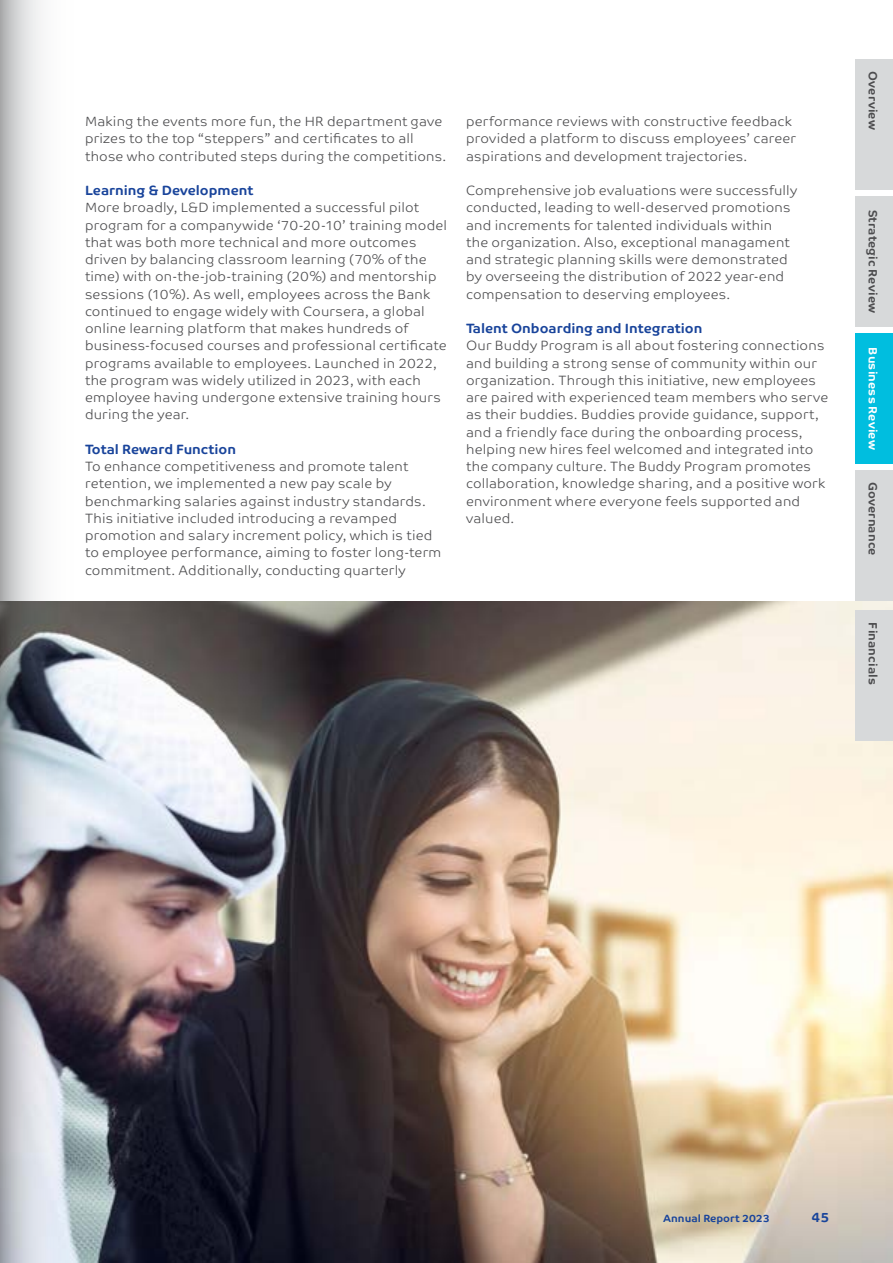
<style>
.page{position:relative;width:893px;height:1263px;background:#fff}
.page>*{position:absolute;margin:0;border:0;box-sizing:border-box;transform-origin:0 0}
.t1{font:300 13.5px/17.2px "Co Text";letter-spacing:.015em;color:#4d4d4f}
.t2{font:700 13.5px "Co Text";color:#19449b}
.t3{font:700 12px "Co Text";letter-spacing:.01em;color:#4d4d4f}
.t4{font:700 12px "Co Text";letter-spacing:.01em;color:#fff}
.t5{font:700 10.5px "Co Text";color:#19449b}
</style>
<div class="page">
<img style="left:108px;top:602px;width:785px;height:661px">
<div style="left:855px;top:60px;width:38px;height:130px;background:#d7d9da"></div>
<div style="left:855px;top:196px;width:38px;height:131px;background:#d7d9da"></div>
<div style="left:855px;top:333px;width:38px;height:131px;background:#00bedf"></div>
<div style="left:855px;top:470px;width:38px;height:130px;background:#d7d9da"></div>
<div style="left:855px;top:611px;width:38px;height:130px;background:#d7d9da"></div>
<svg style="left:0;top:0;width:108px;height:1263px"></svg>
<p class="t1" style="left:85px;top:113px;width:363px">Making the events more fun, the HR department gave prizes to the top “steppers” and certificates to all those who contributed steps during the competitions.</p>
<p class="t2" style="left:85px;top:182px;width:170px">Learning &amp; Development</p>
<p class="t1" style="left:85px;top:199px;width:364px">More broadly, L&amp;D implemented a successful pilot program for a companywide ‘70-20-10’ training model that was both more technical and more outcomes driven by balancing classroom learning (70% of the time) with on-the-job-training (20%) and mentorship sessions (10%). As well, employees across the Bank continued to engage widely with Coursera, a global online learning platform that makes hundreds of business-focused courses and professional certificate programs available to employees. Launched in 2022, the program was widely utilized in 2023, with each employee having undergone extensive training hours during the year.</p>
<p class="t2" style="left:85px;top:441px;width:152px">Total Reward Function</p>
<p class="t1" style="left:85px;top:458px;width:358px">To enhance competitiveness and promote talent retention, we implemented a new pay scale by benchmarking salaries against industry standards.<br>This initiative included introducing a revamped promotion and salary increment policy, which is tied to employee performance, aiming to foster long-term commitment. Additionally, conducting quarterly</p>
<p class="t1" style="left:466px;top:113px;width:331px">performance reviews with constructive feedback provided a platform to discuss employees’ career aspirations and development trajectories.</p>
<p class="t1" style="left:466px;top:182px;width:333px">Comprehensive job evaluations were successfully conducted, leading to well-deserved promotions and increments for talented individuals within the organization. Also, exceptional managament and strategic planning skills were demonstrated by overseeing the distribution of 2022 year-end compensation to deserving employees.</p>
<p class="t2" style="left:466px;top:321px;width:238px">Talent Onboarding and Integration</p>
<p class="t1" style="left:466px;top:337px;width:364px">Our Buddy Program is all about fostering connections and building a strong sense of community within our organization. Through this initiative, new employees are paired with experienced team members who serve as their buddies. Buddies provide guidance, support, and a friendly face during the onboarding process, helping new hires feel welcomed and integrated into the company culture. The Buddy Program promotes collaboration, knowledge sharing, and a positive work environment where everyone feels supported and valued.</p>
<p class="t3" style="left:880px;top:71px;width:60px;rotate:90deg">Overview</p>
<p class="t3" style="left:880px;top:210px;width:105px;rotate:90deg">Strategic Review</p>
<p class="t4" style="left:880px;top:347px;width:104px;rotate:90deg">Business Review</p>
<p class="t3" style="left:880px;top:482px;width:75px;rotate:90deg">Governance</p>
<p class="t3" style="left:880px;top:622px;width:64px;rotate:90deg">Financials</p>
<p class="t5" style="left:663px;top:1213px;width:108px">Annual Report 2023</p>
<p class="t2" style="left:812px;top:1210px;width:19px">45</p>
</div>
